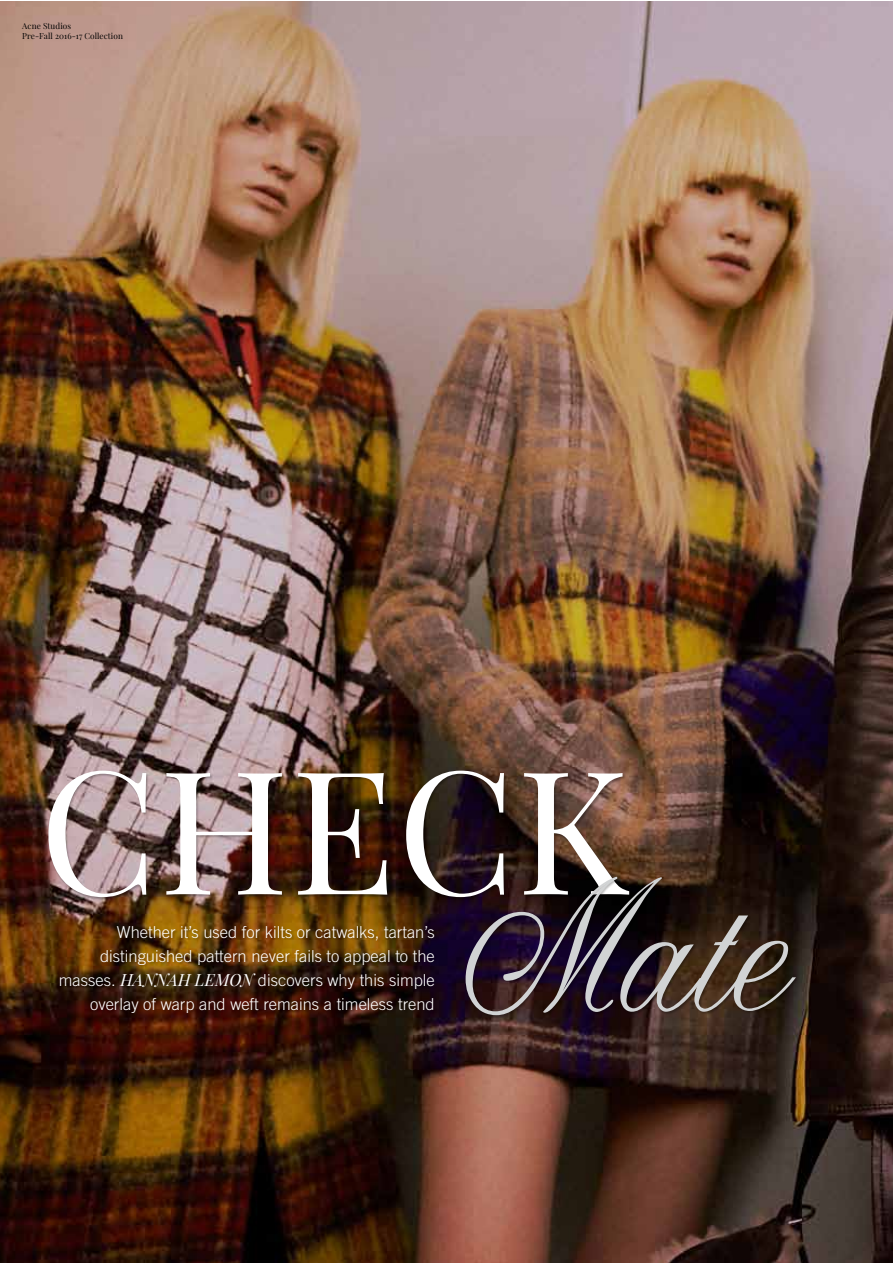
<style>
.page{position:relative;width:893px;height:1263px;background:#fff}
.page>*{position:absolute;margin:0;border:0;box-sizing:border-box;transform-origin:0 0}
.t1{font:191.25px "Altitude";color:#d1d3d4}
.t2{font:171.75px "Playfair Display";letter-spacing:.01em;color:#fff}
.t3{font:300 16.5px/24px "Trade Gothic LT";color:#fff;text-align:right}
.t4{font:8.25px/9.9px "Playfair Display";letter-spacing:.01em;color:#000}
.s1{font-family:"Playfair Display";font-weight:400;font-style:italic}
</style>
<div class="page">
<img style="left:0;top:1px;width:892px;height:1262px">
<div style="left:48px;top:770px;width:584px;height:130px;background:#000;opacity:.3"></div>
<div style="left:465px;top:876px;width:334px;height:142px;background:#000;opacity:.3"></div>
<div style="left:60px;top:926px;width:378px;height:90px;background:#000;opacity:.3"></div>
<p class="t4" style="left:22px;top:21px;width:102px">Acne Studios<br>Pre-Fall 2016-17 Collection</p>
<h2 class="t2" style="left:39px;top:709px;width:592px">CheCk</h2>
<h1 class="t1" style="left:425px;top:847px;width:351px">Mate</h1>
<p class="t3" style="left:59px;top:920px;width:378px">Whether it’s used for kilts or catwalks, tartan’s distinguished pattern never fails to appeal to the masses. <span class="s1">HANNAH LEMON</span> discovers why this simple overlay of warp and weft remains a timeless trend</p>
</div>
